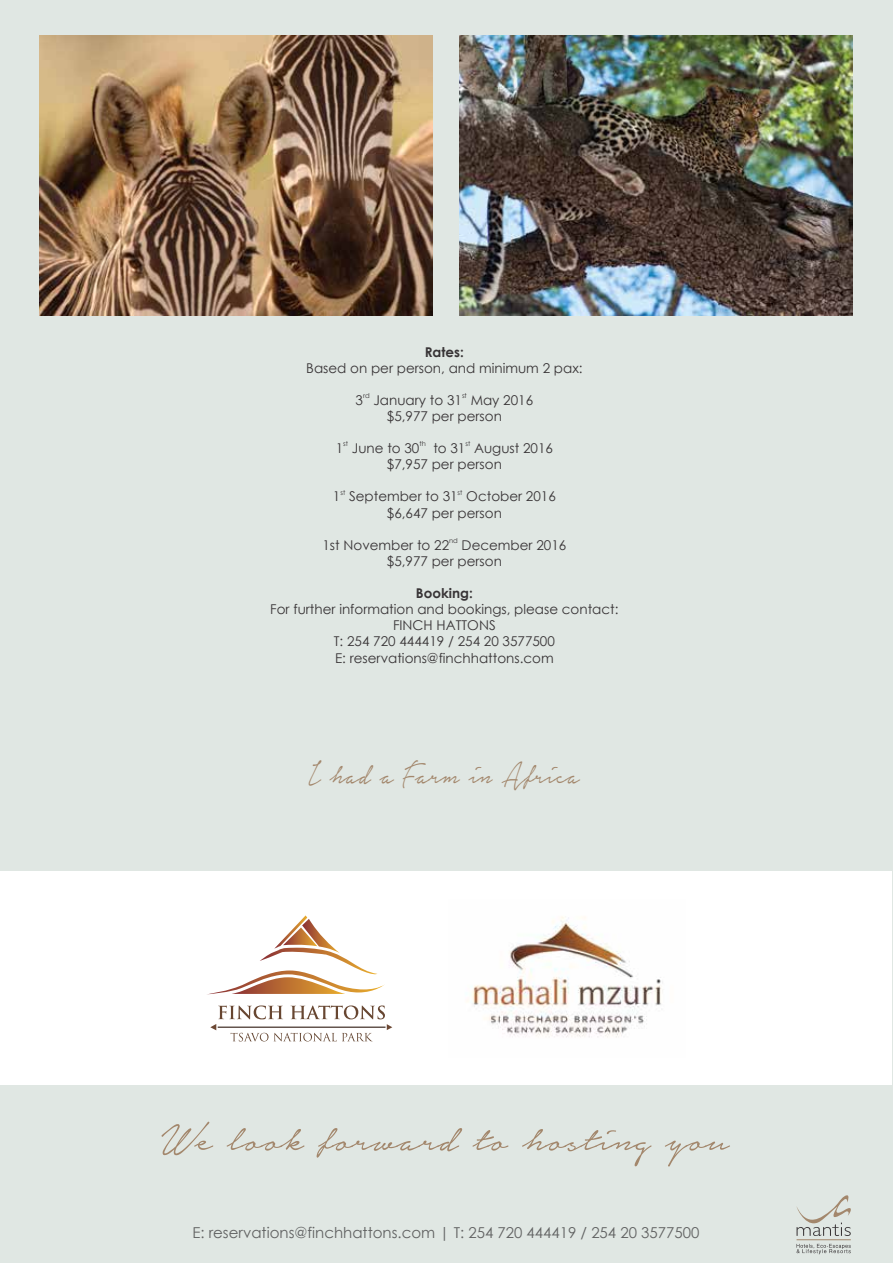
<style>
.page{position:relative;width:893px;height:1263px;background:#fff}
.page>*{position:absolute;margin:0;border:0;box-sizing:border-box;transform-origin:0 0}
.t1{font:50.25px "Notera Personal Use Only";color:#a3876c}
.t2{font:41.25px "Notera Personal Use Only";color:#a3876c;scale:.76 1}
.t3{font:15px "Century Gothic";color:#616262}
.t4{font:13.5px/16px "Century Gothic";color:#383436;text-align:center}
.t5{font:700 13.5px "Century Gothic";color:#383436}
.t6{font:6.75px "Century Gothic";color:#383436}
</style>
<div class="page">
<div style="left:0;top:0;width:892px;height:1263px;background:#e0e7e3"></div>
<svg style="left:796px;top:1195px;width:55px;height:41px"></svg>
<svg style="left:796px;top:1244px;width:55px;height:10px"></svg>
<hr style="left:797px;top:1239px;width:54px;height:1px;background:#a3876c">
<img style="left:40px;top:35px;width:393px;height:281px">
<img style="left:460px;top:35px;width:393px;height:281px">
<div style="left:0;top:871px;width:892px;height:214px;background:#fff"></div>
<svg style="left:209px;top:915px;width:176px;height:79px"></svg>
<svg style="left:210px;top:1005px;width:182px;height:36px"></svg>
<img style="left:467px;top:916px;width:196px;height:122px">
<p class="t5" style="left:425px;top:341px;width:41px">Rates:</p>
<p class="t4" style="left:306px;top:360px;width:278px">Based on per person, and minimum 2 pax:</p>
<p class="t6" style="left:363px;top:391px;width:8px">rd</p>
<p class="t6" style="left:462px;top:391px;width:6px">st</p>
<p class="t4" style="left:356px;top:392px;width:179px">3 January to 31 May 2016 $5,977 per person</p>
<p class="t6" style="left:343px;top:439px;width:6px">st</p>
<p class="t6" style="left:419px;top:439px;width:8px">th</p>
<p class="t6" style="left:465px;top:439px;width:6px">st</p>
<p class="t4" style="left:336px;top:440px;width:219px">1 June to 30 to 31 August 2016 $7,957 per person</p>
<p class="t6" style="left:340px;top:487px;width:6px">st</p>
<p class="t6" style="left:458px;top:487px;width:6px">st</p>
<p class="t4" style="left:333px;top:488px;width:224px">1 September to 31 October 2016 $6,647 per person</p>
<p class="t6" style="left:449px;top:536px;width:10px">nd</p>
<p class="t4" style="left:322px;top:537px;width:245px">1st November to 22 December 2016 $5,977 per person</p>
<p class="t5" style="left:416px;top:583px;width:58px">Booking:</p>
<p class="t4" style="left:270px;top:601px;width:350px">For further information and bookings, please contact:<br>FINCH HATTONS<br>T: 254 720 444419 / 254 20 3577500<br>E: reservations@finchhattons.com</p>
<h2 class="t2" style="left:308px;top:754px;width:359px">I had a Farm in Africa</h2>
<h1 class="t1" style="left:161px;top:1114px;width:569px">We look forward to hosting you</h1>
<p class="t3" style="left:192px;top:1222px;width:508px">E: reservations@finchhattons.com | T: 254 720 444419 / 254 20 3577500</p>
</div>
